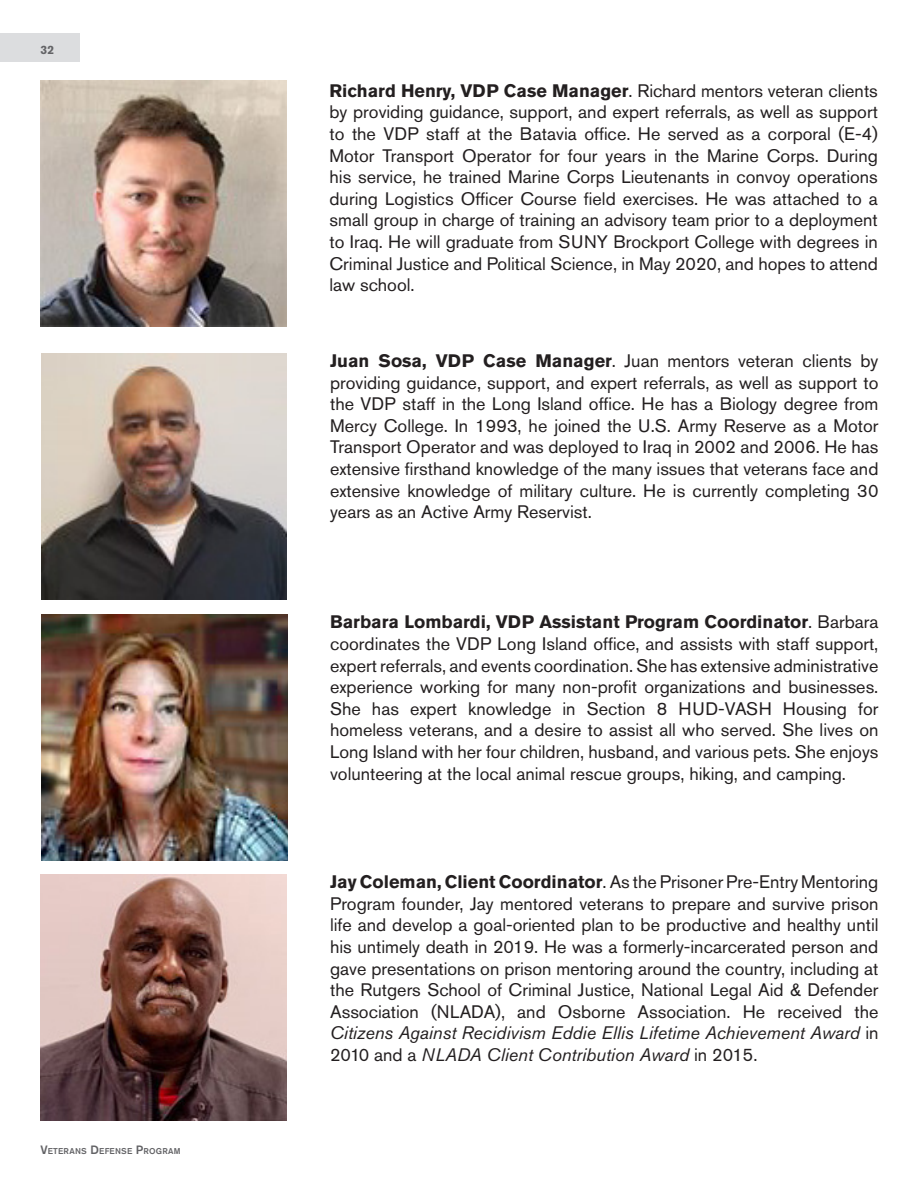
<style>
.page{position:relative;width:918px;height:1188px;background:#fff}
.page>*{position:absolute;margin:0;border:0;box-sizing:border-box;transform-origin:0 0}
.t1{font:18px/21.6px "Akzidenz Grotesk Pro";color:#231f20;text-align:justify}
.t2{font:700 12px "Akzidenz Grotesk Pro";color:#636366}
.t3{font:500 8.4px "Akzidenz Grotesk Pro";letter-spacing:.025em;color:#636366}
.s1{font-size:12px}
.s2{font-weight:700}
.s3{font-style:italic}
</style>
<div class="page">
<div style="left:0;top:34px;width:80px;height:28px;background:#dcdddf"></div>
<img style="left:40px;top:81px;width:246px;height:246px">
<img style="left:42px;top:353px;width:245px;height:246px">
<img style="left:42px;top:615px;width:246px;height:246px">
<img style="left:41px;top:875px;width:246px;height:245px">
<p class="t2" style="left:40px;top:42px;width:15px">32</p>
<p class="t3" style="left:40px;top:1146px;width:142px"><span class="s1">V</span>ETERANS <span class="s1">D</span>EFENSE <span class="s1">P</span>ROGRAM</p>
<p class="t1" style="left:330px;top:80px;width:550px"><span class="s2">Richard Henry, VDP Case Manager</span>. Richard mentors veteran clients by providing guidance, support, and expert referrals, as well as support to the VDP staff at the Batavia office. He served as a corporal (E-4)<br>Motor Transport Operator for four years in the Marine Corps. During his service, he trained Marine Corps Lieutenants in convoy operations during Logistics Officer Course field exercises. He was attached to a small group in charge of training an advisory team prior to a deployment to Iraq. He will graduate from SUNY Brockport College with degrees in Criminal Justice and Political Science, in May 2020, and hopes to attend law school.</p>
<p class="t1" style="left:330px;top:350px;width:550px"><span class="s2">Juan Sosa, VDP Case Manager</span>. Juan mentors veteran clients by providing guidance, support, and expert referrals, as well as support to the VDP staff in the Long Island office. He has a Biology degree from Mercy College. In 1993, he joined the U.S. Army Reserve as a Motor Transport Operator and was deployed to Iraq in 2002 and 2006. He has extensive firsthand knowledge of the many issues that veterans face and extensive knowledge of military culture. He is currently completing 30 years as an Active Army Reservist.</p>
<p class="t1" style="left:330px;top:611px;width:550px"><span class="s2">Barbara Lombardi, VDP Assistant Program Coordinator</span>. Barbara coordinates the VDP Long Island office, and assists with staff support, expert referrals, and events coordination. She has extensive administrative experience working for many non-profit organizations and businesses.<br>She has expert knowledge in Section 8 HUD-VASH Housing for homeless veterans, and a desire to assist all who served. She lives on Long Island with her four children, husband, and various pets. She enjoys volunteering at the local animal rescue groups, hiking, and camping.</p>
<p class="t1" style="left:330px;top:871px;width:550px"><span class="s2">Jay Coleman, Client Coordinator</span>. As the Prisoner Pre-Entry Mentoring Program founder, Jay mentored veterans to prepare and survive prison life and develop a goal-oriented plan to be productive and healthy until his untimely death in 2019. He was a formerly-incarcerated person and gave presentations on prison mentoring around the country, including at the Rutgers School of Criminal Justice, National Legal Aid &amp; Defender Association (NLADA), and Osborne Association. He received the <span class="s3">Citizens Against Recidivism Eddie Ellis Lifetime Achievement Award</span> in 2010 and a <span class="s3">NLADA Client Contribution Award</span> in 2015.</p>
</div>
